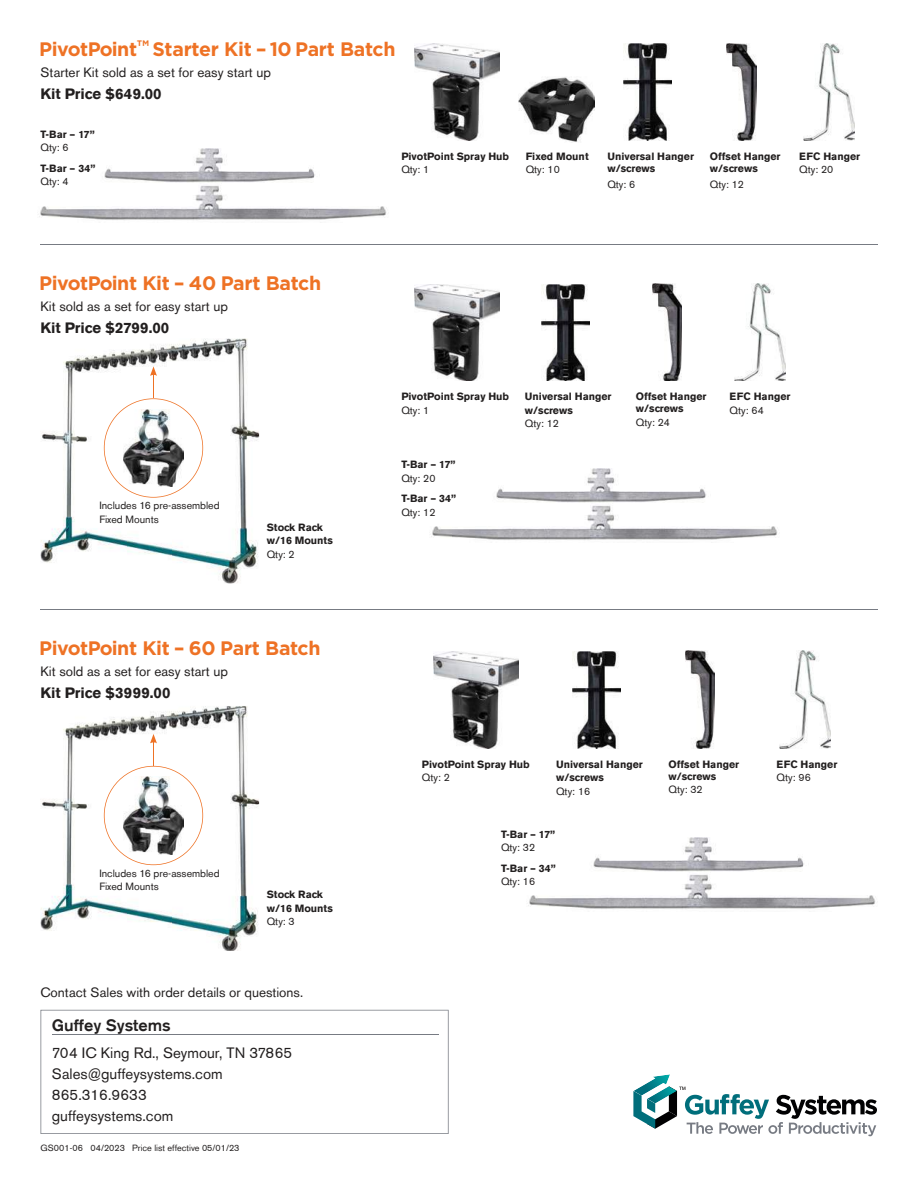
<style>
.page{position:relative;width:918px;height:1188px;background:#fff}
.page>*{position:absolute;margin:0;border:0;box-sizing:border-box;transform-origin:0 0}
.t1{font:700 19.5px "Gotham";letter-spacing:-.015em;color:#ee7225}
.t2{font:500 16.5px "Akzidenz Grotesk BE";color:#221f1f}
.t3{font:15px/21px "Akzidenz Grotesk BE";color:#221f1f}
.t4{font:700 15px "Akzidenz Grotesk BE";color:#221f1f}
.t5{font:13.5px "Akzidenz Grotesk BE";color:#221f1f}
.t6{font:700 10.5px/12px "Akzidenz Grotesk BE";color:#221f1f}
.t7{font:10.5px/13.5px "Akzidenz Grotesk BE";color:#221f1f}
.t8{font:9px "Akzidenz Grotesk BE";color:#221f1f}
</style>
<div class="page">
<img style="left:518px;top:77px;width:77px;height:65px">
<img style="left:642px;top:1074px;width:28px;height:12px">
<svg style="left:633px;top:1086px;width:244px;height:50px"></svg>
<img style="left:41px;top:338px;width:218px;height:98px">
<img style="left:40px;top:436px;width:88px;height:127px">
<img style="left:172px;top:436px;width:87px;height:147px">
<img style="left:128px;top:540px;width:44px;height:16px">
<img style="left:42px;top:706px;width:217px;height:98px">
<img style="left:40px;top:804px;width:88px;height:127px">
<img style="left:172px;top:804px;width:87px;height:147px">
<img style="left:128px;top:865px;width:44px;height:58px">
<img style="left:415px;top:44px;width:85px;height:97px">
<img style="left:624px;top:44px;width:48px;height:97px">
<img style="left:804px;top:43px;width:51px;height:98px">
<img style="left:727px;top:43px;width:29px;height:98px">
<hr style="left:41px;top:244px;width:837px;height:1px;background:#777b83">
<hr style="left:41px;top:609px;width:837px;height:1px;background:#777b83">
<img style="left:415px;top:284px;width:85px;height:97px">
<img style="left:541px;top:284px;width:48px;height:97px">
<img style="left:734px;top:284px;width:51px;height:97px">
<img style="left:653px;top:284px;width:29px;height:97px">
<img style="left:431px;top:469px;width:347px;height:71px">
<img style="left:39px;top:149px;width:348px;height:71px">
<img style="left:572px;top:651px;width:48px;height:97px">
<img style="left:434px;top:651px;width:85px;height:97px">
<img style="left:780px;top:651px;width:51px;height:97px">
<img style="left:685px;top:651px;width:30px;height:97px">
<img style="left:528px;top:838px;width:348px;height:71px">
<svg style="left:104px;top:366px;width:99px;height:132px"></svg>
<svg style="left:104px;top:734px;width:99px;height:131px"></svg>
<svg style="left:40px;top:1010px;width:409px;height:124px"></svg>
<hr style="left:52px;top:1034px;width:386px;height:1px;background:#777b83">
<h1 class="t1" style="left:39px;top:41px;width:358px">PivotPoint<sup>™</sup> Starter Kit – 10 Part Batch</h1>
<p class="t5" style="left:40px;top:67px;width:232px">Starter Kit sold as a set for easy start up</p>
<h3 class="t4" style="left:40px;top:87px;width:123px">Kit Price $649.00</h3>
<p class="t6" style="left:40px;top:129px;width:56px">T-Bar ñ 17î</p>
<p class="t7" style="left:40px;top:142px;width:29px">Qty: 6</p>
<p class="t6" style="left:40px;top:162px;width:56px">T-Bar ñ 34î</p>
<p class="t7" style="left:40px;top:176px;width:29px">Qty: 4</p>
<h1 class="t1" style="left:39px;top:274px;width:284px">PivotPoint Kit – 40 Part Batch</h1>
<p class="t5" style="left:41px;top:301px;width:189px">Kit sold as a set for easy start up</p>
<h3 class="t4" style="left:41px;top:321px;width:130px">Kit Price $2799.00</h3>
<p class="t7" style="left:99px;top:500px;width:122px">Includes 16 pre-assembled<br>Fixed Mounts</p>
<p class="t6" style="left:267px;top:521px;width:68px;line-height:13.5px">Stock Rack w/16 Mounts</p>
<p class="t7" style="left:267px;top:548px;width:29px">Qty: 2</p>
<h1 class="t1" style="left:39px;top:639px;width:283px">PivotPoint Kit – 60 Part Batch</h1>
<p class="t5" style="left:40px;top:665px;width:189px">Kit sold as a set for easy start up</p>
<h3 class="t4" style="left:40px;top:686px;width:131px">Kit Price $3999.00</h3>
<p class="t7" style="left:99px;top:867px;width:122px">Includes 16 pre-assembled<br>Fixed Mounts</p>
<p class="t6" style="left:267px;top:888px;width:68px;line-height:13.5px">Stock Rack w/16 Mounts</p>
<p class="t7" style="left:267px;top:916px;width:29px">Qty: 3</p>
<p class="t5" style="left:41px;top:987px;width:264px">Contact Sales with order details or questions.</p>
<h2 class="t2" style="left:52px;top:1019px;width:120px">Guffey Systems</h2>
<h3 class="t3" style="left:52px;top:1044px;width:242px">704 IC King Rd., Seymour, TN 37865<br>Sales@guffeysystems.com<br>865.316.9633<br>guffeysystems.com</h3>
<p class="t8" style="left:40px;top:1144px;width:201px">GS001-06 04/2023 Price list effective 05/01/23</p>
<p class="t6" style="left:401px;top:151px;width:109px">PivotPoint Spray Hub</p>
<p class="t7" style="left:401px;top:164px;width:29px">Qty: 1</p>
<p class="t6" style="left:526px;top:151px;width:64px">Fixed Mount</p>
<p class="t7" style="left:526px;top:164px;width:36px">Qty: 10</p>
<p class="t6" style="left:607px;top:151px;width:88px">Universal Hanger w/screws</p>
<p class="t7" style="left:607px;top:178px;width:29px">Qty: 6</p>
<p class="t6" style="left:710px;top:151px;width:72px">Offset Hanger w/screws</p>
<p class="t7" style="left:710px;top:178px;width:36px">Qty: 12</p>
<p class="t6" style="left:799px;top:151px;width:62px">EFC Hanger</p>
<p class="t7" style="left:799px;top:164px;width:36px">Qty: 20</p>
<p class="t6" style="left:401px;top:391px;width:109px">PivotPoint Spray Hub</p>
<p class="t7" style="left:401px;top:404px;width:29px">Qty: 1</p>
<p class="t6" style="left:401px;top:459px;width:56px">T-Bar ñ 17î</p>
<p class="t7" style="left:401px;top:472px;width:36px">Qty: 20</p>
<p class="t6" style="left:401px;top:493px;width:56px">T-Bar ñ 34î</p>
<p class="t7" style="left:401px;top:506px;width:36px">Qty: 12</p>
<p class="t6" style="left:525px;top:390px;width:88px;line-height:13.5px">Universal Hanger w/screws</p>
<p class="t7" style="left:525px;top:418px;width:36px">Qty: 12</p>
<p class="t6" style="left:636px;top:391px;width:72px">Offset Hanger w/screws</p>
<p class="t7" style="left:636px;top:416px;width:36px">Qty: 24</p>
<p class="t6" style="left:730px;top:391px;width:62px">EFC Hanger</p>
<p class="t7" style="left:730px;top:404px;width:36px">Qty: 64</p>
<p class="t6" style="left:422px;top:758px;width:109px">PivotPoint Spray Hub</p>
<p class="t7" style="left:422px;top:772px;width:29px">Qty: 2</p>
<p class="t6" style="left:556px;top:758px;width:88px;line-height:13.5px">Universal Hanger w/screws</p>
<p class="t7" style="left:556px;top:785px;width:36px">Qty: 16</p>
<p class="t6" style="left:501px;top:829px;width:56px">T-Bar ñ 17î</p>
<p class="t7" style="left:501px;top:842px;width:36px">Qty: 32</p>
<p class="t6" style="left:501px;top:862px;width:56px">T-Bar ñ 34î</p>
<p class="t7" style="left:501px;top:876px;width:36px">Qty: 16</p>
<p class="t6" style="left:668px;top:758px;width:72px">Offset Hanger w/screws</p>
<p class="t7" style="left:668px;top:784px;width:36px">Qty: 32</p>
<p class="t6" style="left:777px;top:758px;width:62px">EFC Hanger</p>
<p class="t7" style="left:777px;top:772px;width:36px">Qty: 96</p>
</div>
